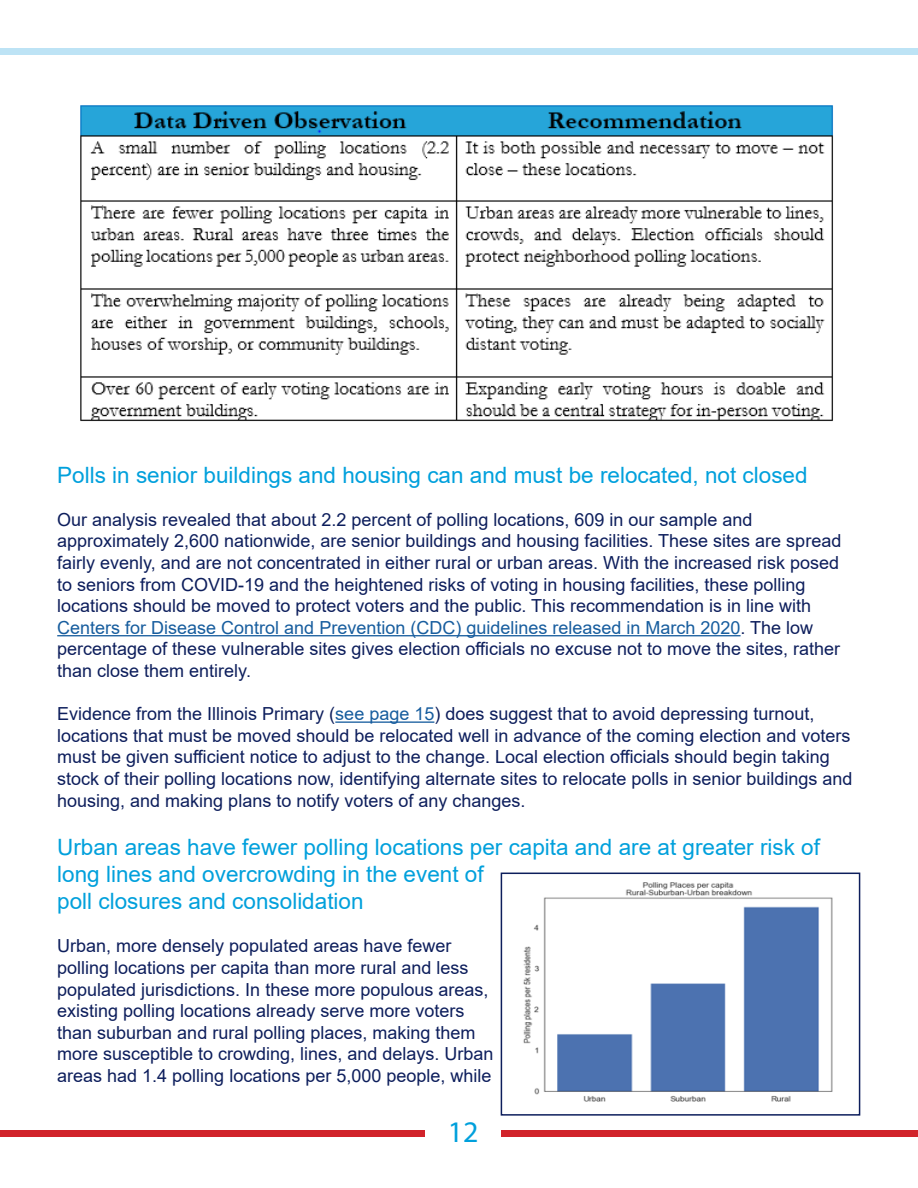
<style>
.page{position:relative;width:918px;height:1188px;background:#fff}
.page>*{position:absolute;margin:0;border:0;box-sizing:border-box;transform-origin:0 0}
.t1{font:30px "Myriad Pro";color:#00a0dc}
.t2{font:22.5px/27px "Arial";color:#00a0dc}
.t3{font:18px/21.6px "Arial";color:#0d1e5c}
.s1{color:#175d9e}
</style>
<div class="page">
<div style="left:0;top:49px;width:918px;height:6px;background:#bde3f5"></div>
<div style="left:0;top:1131px;width:425px;height:6px;background:#d1232a"></div>
<div style="left:501px;top:1131px;width:417px;height:6px;background:#d1232a"></div>
<hr style="left:57px;top:635px;width:684px;height:1px;background:#175d9e">
<hr style="left:335px;top:721px;width:99px;height:2px;background:#175d9e">
<img style="left:523px;top:882px;width:310px;height:220px">
<div style="left:501px;top:873px;width:359px;height:243px;border:2px solid #0d1e5c"></div>
<img style="left:80px;top:105px;width:753px;height:317px">
<p class="t2" style="left:57px;top:461px;width:752px">Polls in senior buildings and housing can and must be relocated, not closed</p>
<p class="t3" style="left:57px;top:509px;width:786px">Our analysis revealed that about 2.2 percent of polling locations, 609 in our sample and approximately 2,600 nationwide, are senior buildings and housing facilities. These sites are spread fairly evenly, and are not concentrated in either rural or urban areas. With the increased risk posed to seniors from COVID-19 and the heightened risks of voting in housing facilities, these polling locations should be moved to protect voters and the public. This recommendation is in line with <span class="s1">Centers for Disease Control and Prevention (CDC) guidelines released in March 2020</span>. The low percentage of these vulnerable sites gives election officials no excuse not to move the sites, rather than close them entirely.</p>
<p class="t3" style="left:57px;top:703px;width:797px">Evidence from the Illinois Primary (<span class="s1">see page 15</span>) does suggest that to avoid depressing turnout, locations that must be moved should be relocated well in advance of the coming election and voters must be given sufficient notice to adjust to the change. Local election officials should begin taking stock of their polling locations now, identifying alternate sites to relocate polls in senior buildings and housing, and making plans to notify voters of any changes.</p>
<p class="t2" style="left:57px;top:834px;width:764px">Urban areas have fewer polling locations per capita and are at greater risk of long lines and overcrowding in the event of<br>poll closures and consolidation</p>
<p class="t3" style="left:57px;top:935px;width:438px">Urban, more densely populated areas have fewer polling locations per capita than more rural and less populated jurisdictions. In these more populous areas, existing polling locations already serve more voters than suburban and rural polling places, making them more susceptible to crowding, lines, and delays. Urban areas had 1.4 polling locations per 5,000 people, while</p>
<h1 class="t1" style="left:448px;top:1113px;width:32px">12</h1>
</div>
